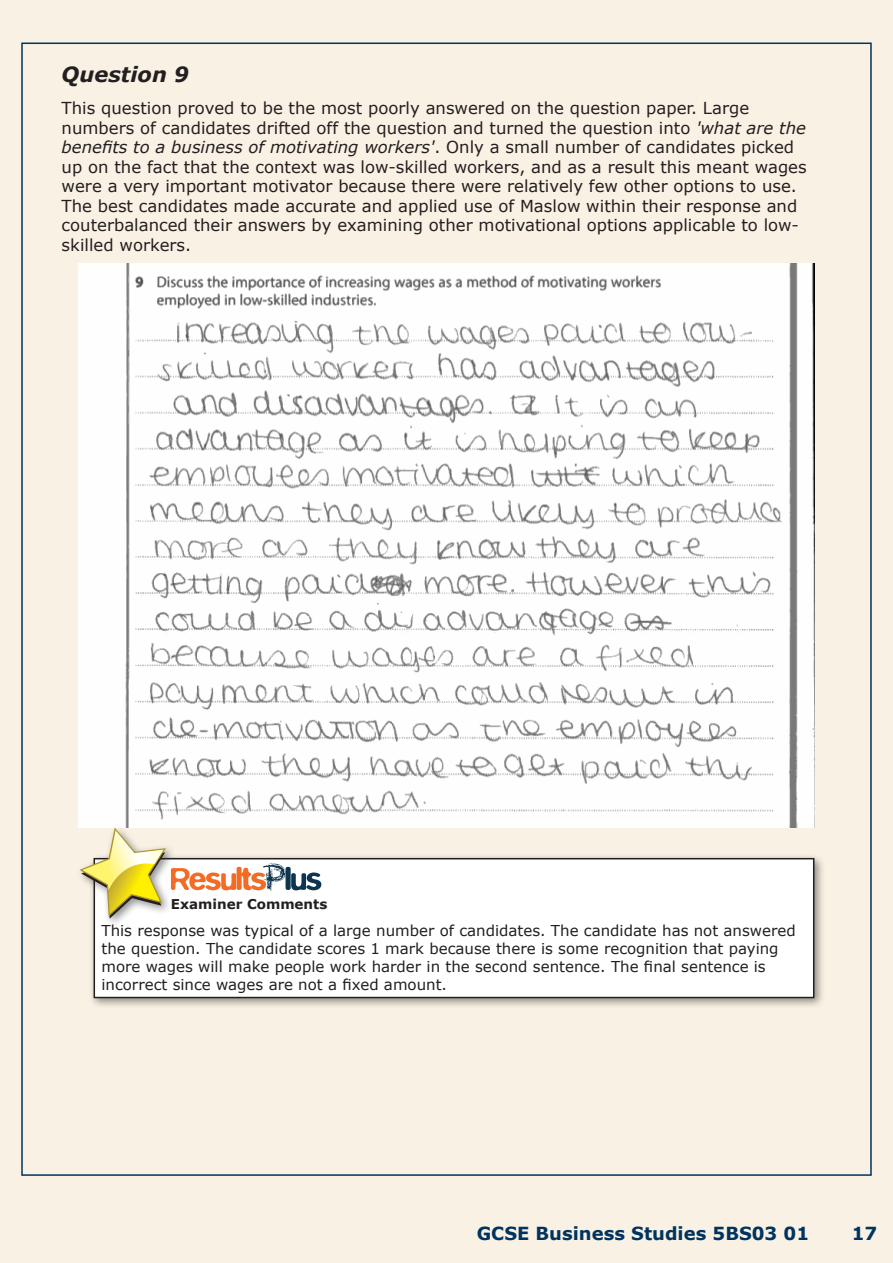
<style>
.page{position:relative;width:893px;height:1263px;background:#f9f2e4}
.page>*{position:absolute;margin:0;border:0;box-sizing:border-box;transform-origin:0 0}
.t1{font:italic 700 21px "Verdana";color:#231f20}
.t2{font:700 18px "Verdana";color:#00345e}
.t3{font:16.5px/19.5px "Verdana";color:#231f20}
.t4{font:15px/18px "Verdana";color:#231f20}
.t5{font:700 13.5px "Verdana";color:#231f20}
.s1{font-style:italic}
</style>
<div class="page">
<img style="left:79px;top:264px;width:735px;height:563px">
<div style="left:88px;top:853px;width:738px;height:156px;background:#231f20;opacity:.5"></div>
<div style="left:94px;top:859px;width:720px;height:138px;background:#fff"></div>
<div style="left:94px;top:858px;width:720px;height:140px;border:2px solid #231f20"></div>
<div style="left:76px;top:824px;width:100px;height:105px;background:#231f20;opacity:.5"></div>
<svg style="left:79px;top:827px;width:242px;height:92px"></svg>
<p class="t1" style="left:62px;top:61px;width:129px">Question 9</p>
<p class="t3" style="left:62px;top:98px;width:747px">This question proved to be the most poorly answered on the question paper. Large numbers of candidates drifted off the question and turned the question into <span class="s1">'what are the benefits to a business of motivating workers'</span>. Only a small number of candidates picked up on the fact that the context was low-skilled workers, and as a result this meant wages were a very important motivator because there were relatively few other options to use.<br>The best candidates made accurate and applied use of Maslow within their response and couterbalanced their answers by examining other motivational options applicable to low&shy;skilled workers.</p>
<p class="t5" style="left:171px;top:896px;width:158px">Examiner Comments</p>
<p class="t4" style="left:101px;top:920px;width:696px">This response was typical of a large number of candidates. The candidate has not answered the question. The candidate scores 1 mark because there is some recognition that paying more wages will make people work harder in the second sentence. The final sentence is incorrect since wages are not a fixed amount.</p>
<p class="t2" style="left:477px;top:1222px;width:334px">GCSE Business Studies 5BS03 01</p>
<p class="t2" style="left:852px;top:1222px;width:27px">17</p>
</div>
